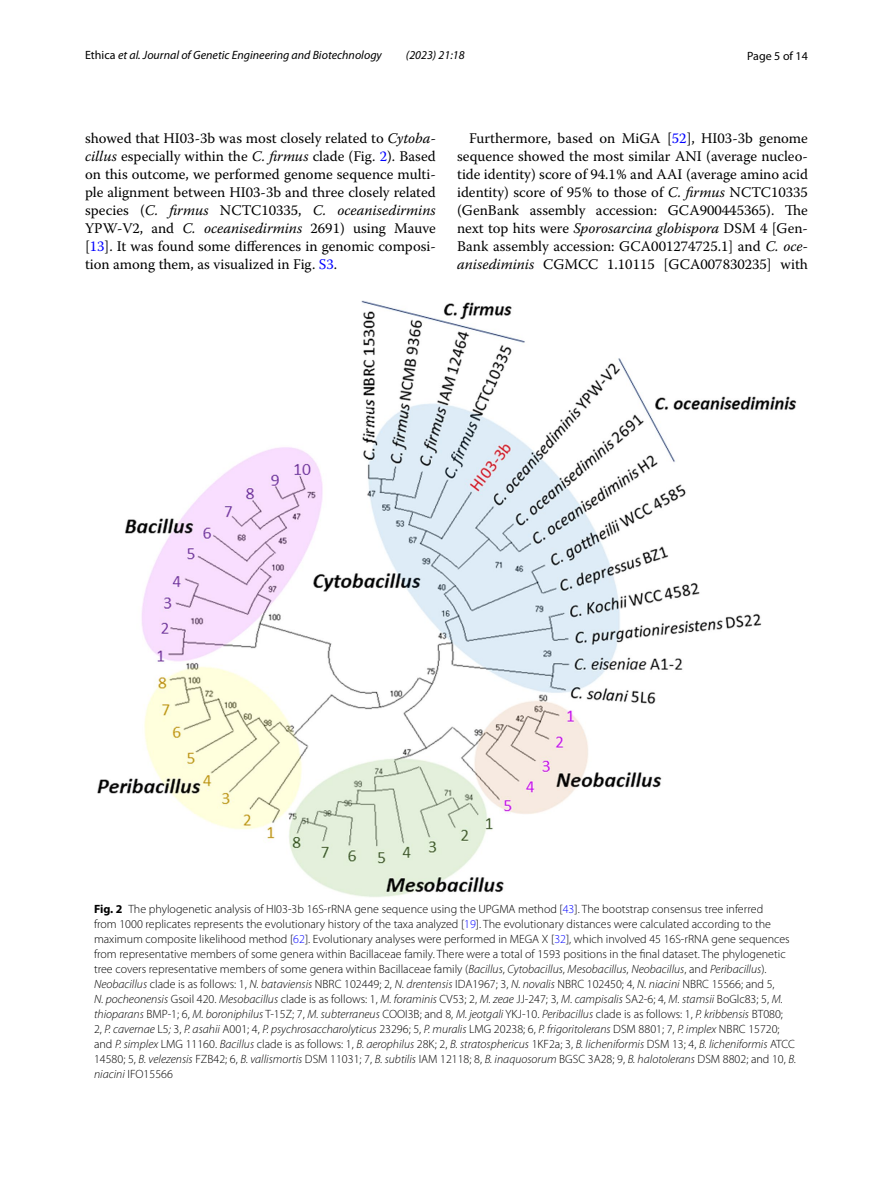
<style>
.page{position:relative;width:893px;height:1187px;background:#fff}
.page>*{position:absolute;margin:0;border:0;box-sizing:border-box;transform-origin:0 0}
.t1{font:14.7px/18px "Warnock Pro";color:#000;text-align:justify}
.t2{font:300 12px/15px "Myriad Pro";color:#000}
.t3{font:italic 12px "Myriad Pro";color:#000}
.t4{font:12px "Myriad Pro";color:#000}
.s1{font-style:normal}
.s2{font-style:italic}
.s3{color:#00f}
.s4{font-weight:700}
</style>
<div class="page">
<img style="left:97px;top:301px;width:700px;height:596px">
<p class="t3" style="left:85px;top:48px;width:298px"><span class="s1">Ethica</span> et al. Journal of Genetic Engineering and Biotechnology</p>
<p class="t3" style="left:406px;top:48px;width:60px">(2023) 21:18</p>
<p class="t4" style="left:747px;top:48px;width:62px">Page 5 of 14</p>
<p class="t1" style="left:85px;top:128px;width:352px">showed that HI03-3b was most closely related to <span class="s2">Cytoba&shy;cillus</span> especially within the <span class="s2">C. firmus</span> clade (Fig. <span class="s3">2</span>). Based on this outcome, we performed genome sequence multi&shy;ple alignment between HI03-3b and three closely related species (<span class="s2">C. firmus</span> NCTC10335, <span class="s2">C. oceanisedirmins </span>YPW-V2, and <span class="s2">C. oceanisedirmins</span> 2691) using Mauve [<span class="s3">13</span>]. It was found some differences in genomic composi&shy;tion among them, as visualized in Fig. <span class="s3">S3</span>.</p>
<p class="t1" style="left:457px;top:128px;width:352px;text-indent:12px">Furthermore, based on MiGA [<span class="s3">52</span>], HI03-3b genome sequence showed the most similar ANI (average nucleo&shy;tide identity) score of 94.1% and AAI (average amino acid identity) score of 95% to those of <span class="s2">C. firmus</span> NCTC10335 (GenBank assembly accession: GCA900445365). The next top hits were <span class="s2">Sporosarcina globispora</span> DSM 4 [Gen-Bank assembly accession: GCA001274725.1] and <span class="s2">C. oce&shy;anisediminis</span> CGMCC 1.10115 [GCA007830235] with</p>
<p class="t2" style="left:94px;top:901px;width:704px"><span class="s4">Fig. 2</span> The phylogenetic analysis of HI03-3b 16S-rRNA gene sequence using the UPGMA method [<span class="s3">43</span>]. The bootstrap consensus tree inferred<br>from 1000 replicates represents the evolutionary history of the taxa analyzed [<span class="s3">19</span>]. The evolutionary distances were calculated according to the maximum composite likelihood method [<span class="s3">62</span>]. Evolutionary analyses were performed in MEGA X [<span class="s3">32</span>], which involved 45 16S-rRNA gene sequences from representative members of some genera within Bacillaceae family. There were a total of 1593 positions in the final dataset. The phylogenetic tree covers representative members of some genera within Bacillaceae family (<span class="s2">Bacillus</span>, <span class="s2">Cytobacillus</span>, <span class="s2">Mesobacillus</span>, <span class="s2">Neobacillus</span>, and <span class="s2">Peribacillus</span>).<br><span class="s2">Neobacillus</span> clade is as follows: 1, <span class="s2">N. bataviensis</span> NBRC 102449; 2, <span class="s2">N. drentensis</span> IDA1967; 3, <span class="s2">N. novalis</span> NBRC 102450; 4, <span class="s2">N. niacini</span> NBRC 15566; and 5,<br><span class="s2">N. pocheonensis</span> Gsoil 420. <span class="s2">Mesobacillus</span> clade is as follows: 1, <span class="s2">M. foraminis</span> CV53; 2, <span class="s2">M. zeae</span> JJ-247; 3, <span class="s2">M. campisalis</span> SA2-6; 4, <span class="s2">M. stamsii</span> BoGlc83; 5, <span class="s2">M. thioparans</span> BMP-1; 6, <span class="s2">M. boroniphilus</span> T-15Z; 7, <span class="s2">M. subterraneus</span> COOI3B; and 8, <span class="s2">M. jeotgali</span> YKJ-10. <span class="s2">Peribacillus</span> clade is as follows: 1, <span class="s2">P. kribbensis</span> BT080;<br>2, <span class="s2">P. cavernae</span> L5<span class="s2">;</span> 3, <span class="s2">P. asahii</span> A001; 4, <span class="s2">P. psychrosaccharolyticus</span> 23296; 5, <span class="s2">P. muralis</span> LMG 20238; 6, <span class="s2">P. frigoritolerans</span> DSM 8801; 7, <span class="s2">P. implex</span> NBRC 15720; and <span class="s2">P. simplex</span> LMG 11160. <span class="s2">Bacillus</span> clade is as follows: 1, <span class="s2">B. aerophilus</span> 28K; 2, <span class="s2">B. stratosphericus</span> 1KF2a; 3, <span class="s2">B. licheniformis</span> DSM 13; 4, <span class="s2">B. licheniformis</span> ATCC 14580; 5, <span class="s2">B. velezensis</span> FZB42; 6, <span class="s2">B. vallismortis</span> DSM 11031; 7, <span class="s2">B. subtilis</span> IAM 12118; 8, <span class="s2">B. inaquosorum</span> BGSC 3A28; 9, <span class="s2">B. halotolerans</span> DSM 8802; and 10, <span class="s2">B. niacini</span> IFO15566</p>
</div>
